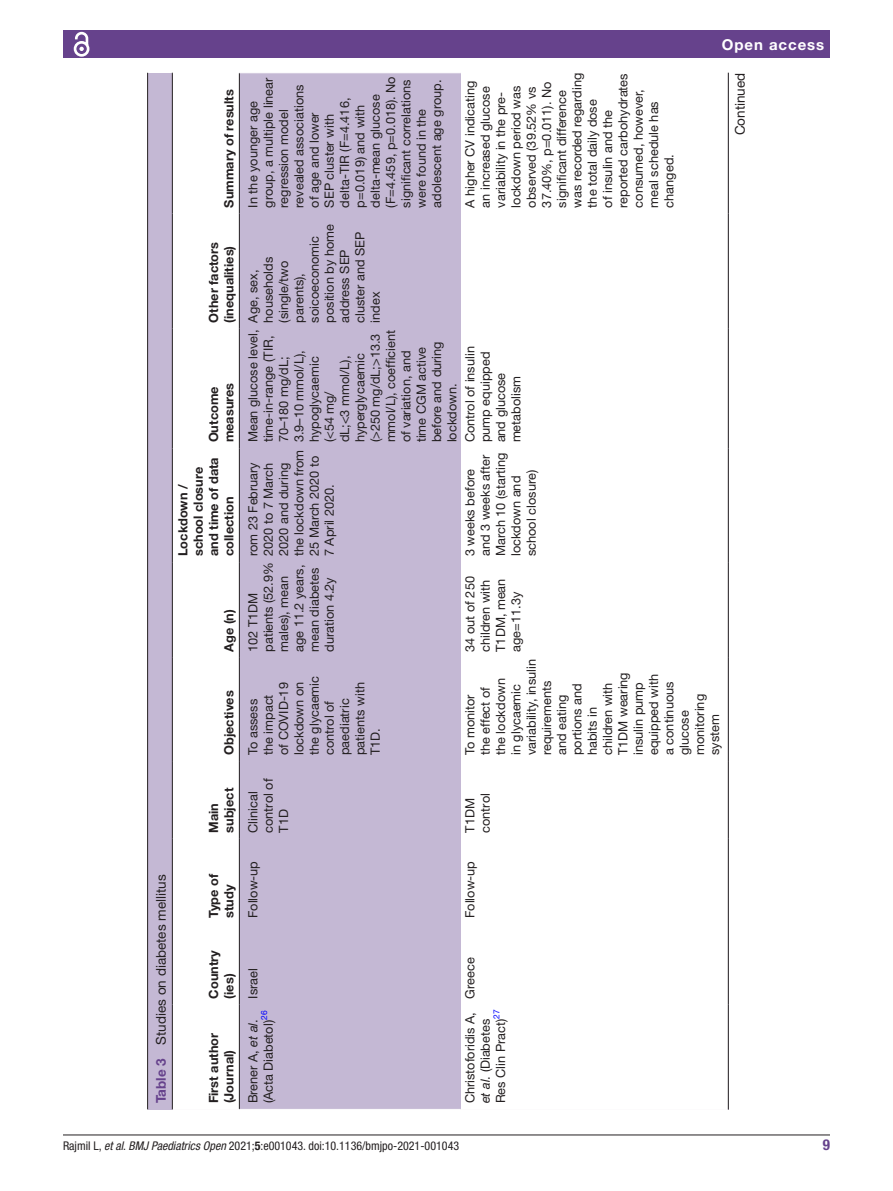
<style>
.page{position:relative;width:893px;height:1191px;background:#fff}
.page>*{position:absolute;margin:0;border:0;box-sizing:border-box;transform-origin:0 0}
.t1{font:700 15px "Helvetica Neue LT Std";letter-spacing:.065em;color:#fff}
.t2{font:700 condensed 15px "Helvetica Neue LT Std";color:#66428c}
.t3{font:13.5px "Helvetica Neue LT Std";color:#231f20}
.t4{font:12.75px/15.3px "Helvetica Neue LT Std";color:#231f20}
.t5{font:700 12.75px/15.3px "Helvetica Neue LT Std";color:#231f20}
.t6{font:condensed 12px "Helvetica Neue LT Std";color:#231f20}
.t7{font:8.4px "Helvetica Neue LT Std";color:#00f}
.s1{font-weight:700;color:#66428c}
.s2{font-style:italic}
.s3{font-weight:700}
</style>
<div class="page">
<hr style="left:63px;top:1134px;width:767px;height:1px;background:#231f20">
<div style="left:63px;top:31px;width:767px;height:27px;background:#66428c"></div>
<svg style="left:73px;top:31px;width:17px;height:26px"></svg>
<div style="left:148px;top:73px;width:581px;height:1036px;background:#c4b8d4"></div>
<hr style="left:147px;top:73px;width:1px;height:1036px;background:#231f20">
<div style="left:173px;top:73px;width:555px;height:1036px;background:#fff"></div>
<svg style="left:240px;top:73px;width:221px;height:1036px"></svg>
<hr style="left:172px;top:1004px;width:1px;height:105px;background:#231f20">
<hr style="left:239px;top:1004px;width:1px;height:105px;background:#231f20">
<hr style="left:172px;top:924px;width:1px;height:80px;background:#231f20">
<hr style="left:239px;top:924px;width:1px;height:80px;background:#231f20">
<hr style="left:172px;top:838px;width:1px;height:86px;background:#231f20">
<hr style="left:239px;top:838px;width:1px;height:86px;background:#231f20">
<hr style="left:172px;top:761px;width:1px;height:77px;background:#231f20">
<hr style="left:239px;top:761px;width:1px;height:77px;background:#231f20">
<hr style="left:172px;top:658px;width:1px;height:103px;background:#231f20">
<hr style="left:239px;top:658px;width:1px;height:103px;background:#231f20">
<hr style="left:172px;top:562px;width:1px;height:96px;background:#231f20">
<hr style="left:239px;top:562px;width:1px;height:96px;background:#231f20">
<hr style="left:172px;top:448px;width:1px;height:114px;background:#231f20">
<hr style="left:239px;top:448px;width:1px;height:114px;background:#231f20">
<hr style="left:172px;top:329px;width:1px;height:119px;background:#231f20">
<hr style="left:239px;top:329px;width:1px;height:119px;background:#231f20">
<hr style="left:172px;top:213px;width:1px;height:116px;background:#231f20">
<hr style="left:239px;top:213px;width:1px;height:116px;background:#231f20">
<hr style="left:172px;top:73px;width:1px;height:140px;background:#231f20">
<hr style="left:239px;top:73px;width:1px;height:140px;background:#231f20">
<hr style="left:728px;top:1004px;width:1px;height:105px;background:#231f20">
<hr style="left:728px;top:924px;width:1px;height:80px;background:#231f20">
<hr style="left:728px;top:838px;width:1px;height:86px;background:#231f20">
<hr style="left:728px;top:761px;width:1px;height:77px;background:#231f20">
<hr style="left:728px;top:658px;width:1px;height:103px;background:#231f20">
<hr style="left:728px;top:562px;width:1px;height:96px;background:#231f20">
<hr style="left:728px;top:448px;width:1px;height:114px;background:#231f20">
<hr style="left:728px;top:329px;width:1px;height:119px;background:#231f20">
<hr style="left:728px;top:213px;width:1px;height:116px;background:#231f20">
<hr style="left:728px;top:73px;width:1px;height:140px;background:#231f20">
<p class="t5" style="left:221px;top:207px;width:120px;rotate:-90deg">Summary of results</p>
<p class="t5" style="left:206px;top:323px;width:82px;rotate:-90deg">Other factors (inequalities)</p>
<p class="t5" style="left:206px;top:442px;width:61px;rotate:-90deg">Outcome measures</p>
<p class="t5" style="left:175px;top:556px;width:100px;rotate:-90deg">Lockdown / school closure and time of data collection</p>
<p class="t3" style="left:153px;top:1103px;width:230px;rotate:-90deg"><span class="s1">Table 3</span> Studies on diabetes mellitus</p>
<p class="t5" style="left:221px;top:652px;width:44px;rotate:-90deg">Age (n)</p>
<p class="t5" style="left:221px;top:755px;width:66px;rotate:-90deg">Objectives</p>
<p class="t5" style="left:206px;top:832px;width:46px;rotate:-90deg">Main subject</p>
<p class="t5" style="left:206px;top:918px;width:45px;rotate:-90deg">Type of study</p>
<p class="t5" style="left:206px;top:998px;width:50px;rotate:-90deg">Country (ies)</p>
<p class="t5" style="left:206px;top:1103px;width:72px;rotate:-90deg">First author (Journal)</p>
<p class="t4" style="left:245px;top:207px;width:133px;rotate:-90deg">In the younger age group, a multiple linear regression model revealed associations of age and lower<br>SEP cluster with delta-TIR (F=4.416, p=0.019) and with delta-mean glucose (F=4.459, p=0.018). No significant correlations were found in the adolescent age group.</p>
<p class="t4" style="left:245px;top:323px;width:100px;rotate:-90deg">Age, sex, households (single/two parents), soicoeconomic position by home address SEP cluster and SEP index</p>
<p class="t4" style="left:245px;top:442px;width:114px;rotate:-90deg">Mean glucose level, time-in-range (TIR,<br>70–180 mg/dL;<br>3.9–10 mmol/L), hypoglycaemic (&lt;54 mg/<br>dL;&lt;3 mmol/L), hyperglycaemic (&gt;250 mg/dL;&gt;13.3 mmol/L), coefficient of variation, and time CGM active before and during lockdown.</p>
<p class="t4" style="left:245px;top:556px;width:108px;rotate:-90deg">rom 23 February<br>2020 to 7 March<br>2020 and during the lockdown from<br>25 March 2020 to<br>7 April 2020.</p>
<p class="t4" style="left:245px;top:652px;width:91px;rotate:-90deg">102 T1DM patients (52.9% males), mean age 11.2 years, mean diabetes duration 4.2y</p>
<p class="t4" style="left:245px;top:755px;width:81px;rotate:-90deg">To assess<br>the impact<br>of COVID-19 lockdown on the glycaemic control of paediatric patients with<br>T1D.</p>
<p class="t1" style="left:722px;top:35px;width:104px">Open access</p>
<p class="t4" style="left:462px;top:207px;width:136px;rotate:-90deg">A higher CV indicating an increased glucose variability in the pre&shy;lockdown period was observed (39.52% vs<br>37.40%, p=0.011). No significant difference was recorded regarding the total daily dose<br>of insulin and the reported carbohydrates consumed, however, meal schedule has changed.</p>
<p class="t3" style="left:732px;top:135px;width:64px;rotate:-90deg">Continued</p>
<p class="t4" style="left:462px;top:442px;width:98px;rotate:-90deg">Control of insulin pump equipped and glucose metabolism</p>
<p class="t4" style="left:462px;top:556px;width:105px;rotate:-90deg">3 weeks before and 3 weeks after<br>March 10 (starting lockdown and school closure)</p>
<p class="t4" style="left:462px;top:652px;width:77px;rotate:-90deg">34 out of 250 children with<br>T1DM, mean age=11.3y</p>
<p class="t4" style="left:462px;top:755px;width:97px;rotate:-90deg">To monitor<br>the effect of<br>the lockdown<br>in glycaemic variability, insulin requirements and eating portions and habits in children with<br>T1DM wearing insulin pump equipped with<br>a continuous glucose monitoring system</p>
<p class="t4" style="left:245px;top:832px;width:56px;rotate:-90deg">Clinical control of<br>T1D</p>
<p class="t4" style="left:462px;top:832px;width:41px;rotate:-90deg">T1DM control</p>
<p class="t4" style="left:245px;top:918px;width:58px;rotate:-90deg">Follow-up</p>
<p class="t4" style="left:462px;top:918px;width:58px;rotate:-90deg">Follow-up</p>
<p class="t4" style="left:245px;top:998px;width:32px;rotate:-90deg">Israel</p>
<p class="t4" style="left:245px;top:1103px;width:94px;rotate:-90deg">Brener A, <span class="s2">et al</span>. (Acta Diabetol)<sup>26</sup></p>
<p class="t4" style="left:462px;top:998px;width:43px;rotate:-90deg">Greece</p>
<p class="t7" style="left:491px;top:1018px;width:11px;rotate:-90deg">27</p>
<p class="t4" style="left:462px;top:1103px;width:93px;rotate:-90deg">Christoforidis A, <span class="s2">et al</span>. (Diabetes<br>Res Clin Pract)</p>
<p class="t6" style="left:63px;top:1138px;width:398px">Rajmil L, <span class="s2">et al</span>. <span class="s2">BMJ Paediatrics Open</span> 2021;<span class="s3">5</span>:e001043. doi:10.1136/bmjpo-2021-001043</p>
<p class="t2" style="left:823px;top:1135px;width:9px">9</p>
</div>
